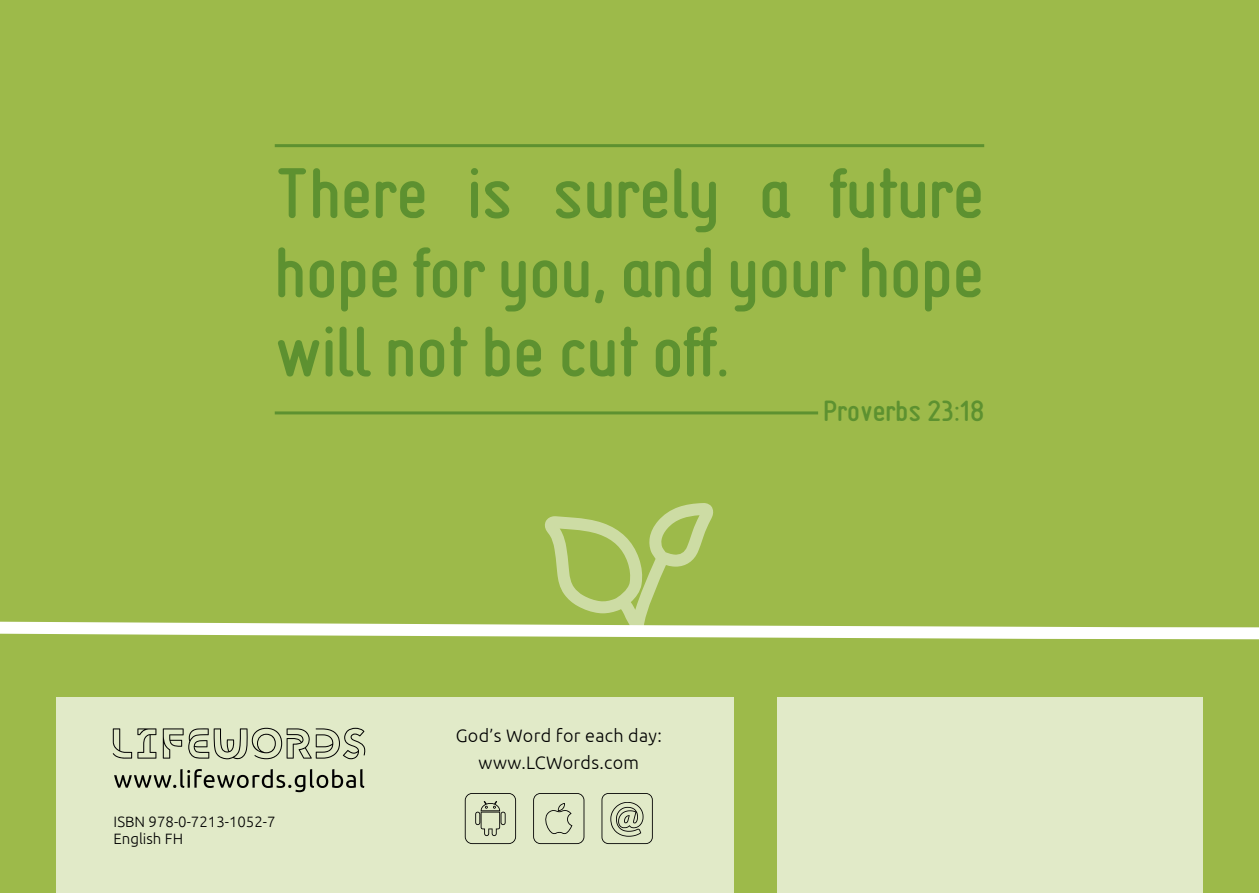
<style>
.page{position:relative;width:1259px;height:893px;background:#9dba4a}
.page>*{position:absolute;margin:0;border:0;box-sizing:border-box;transform-origin:0 0}
.t1{font:700 66px/79.2px "Techniczne EFN";color:#5d9130;text-align:justify}
.t2{font:700 27px "Techniczne EFN";color:#5d9130}
.t3{font:300 18px/27px "Ubuntu";letter-spacing:.015em;color:#000;text-align:center}
.t4{font:300 15px/17.4px "Ubuntu";color:#000}
</style>
<div class="page">
<div style="left:0;top:194px;width:1259px;height:448px;background:#9dba4a"></div>
<svg style="left:545px;top:503px;width:168px;height:129px;background:#afc76d"></svg>
<hr style="left:275px;top:144px;width:709px;height:3px;background:#5d9130">
<hr style="left:275px;top:411px;width:543px;height:3px;background:#5d9130">
<div style="left:56px;top:697px;width:677px;height:196px;background:#e1eac8"></div>
<svg style="left:114px;top:769px;width:250px;height:23px"></svg>
<svg style="left:113px;top:728px;width:43px;height:31px"></svg>
<svg style="left:163px;top:728px;width:203px;height:31px"></svg>
<svg style="left:465px;top:793px;width:51px;height:51px"></svg>
<svg style="left:533px;top:793px;width:51px;height:51px"></svg>
<svg style="left:601px;top:793px;width:52px;height:51px"></svg>
<div style="left:777px;top:697px;width:425px;height:196px;background:#e1eac8"></div>
<p class="t1" style="left:275px;top:153px;width:711px">There is surely a future hope for you, and your hope will not be cut off.</p>
<p class="t2" style="left:823px;top:394px;width:162px">Proverbs 23:18</p>
<p class="t4" style="left:114px;top:812px;width:163px">ISBN 978-0-7213-1052-7<br>English FH</p>
<p class="t3" style="left:456px;top:722px;width:207px">God’s Word for each day: www.LCWords.com</p>
</div>
